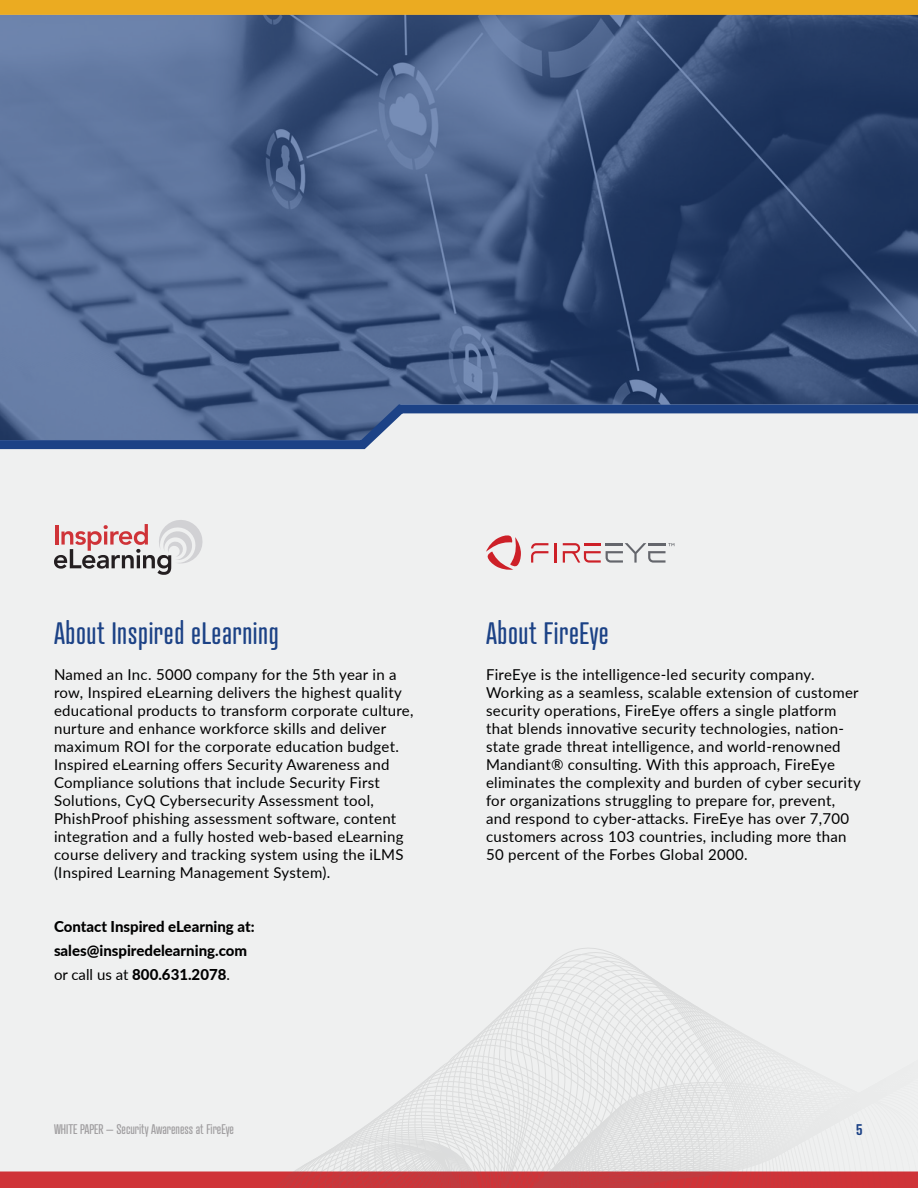
<style>
.page{position:relative;width:918px;height:1188px;background:#fff}
.page>*{position:absolute;margin:0;border:0;box-sizing:border-box;transform-origin:0 0}
.t1{font:30px "Atrament";letter-spacing:.02em;color:#1c4286}
.t2{font:15px/18px "Lato";letter-spacing:.02em;color:#000}
.t3{font:800 15px/24px "Lato";color:#000}
.t4{font:600 15px "Atrament";color:#1c4286}
.t5{font:13.5px "Atrament";color:#9e9c9e}
.s1{font-weight:400}
</style>
<div class="page">
<div style="left:0;top:367px;width:918px;height:821px;background:#eff0f0"></div>
<hr style="left:554px;top:543px;width:2px;height:20px;background:#cd2028">
<svg style="left:531px;top:543px;width:17px;height:20px"></svg>
<svg style="left:486px;top:535px;width:35px;height:35px"></svg>
<svg style="left:563px;top:543px;width:111px;height:20px"></svg>
<div style="left:0;top:1172px;width:918px;height:16px;background:#cf3338"></div>
<div style="left:0;top:0;width:918px;height:15px;background:#ebab21"></div>
<svg style="left:54px;top:520px;width:149px;height:55px"></svg>
<svg style="left:523px;top:978px;width:152px;height:15px"></svg>
<svg style="left:515px;top:993px;width:173px;height:8px"></svg>
<svg style="left:507px;top:1001px;width:192px;height:7px"></svg>
<svg style="left:499px;top:1008px;width:213px;height:8px"></svg>
<svg style="left:490px;top:1016px;width:236px;height:8px"></svg>
<svg style="left:483px;top:1024px;width:255px;height:7px"></svg>
<svg style="left:474px;top:1031px;width:278px;height:8px"></svg>
<svg style="left:466px;top:1039px;width:299px;height:7px"></svg>
<svg style="left:457px;top:1046px;width:315px;height:8px"></svg>
<svg style="left:448px;top:1054px;width:324px;height:8px"></svg>
<svg style="left:439px;top:1062px;width:328px;height:7px"></svg>
<svg style="left:429px;top:1069px;width:341px;height:8px"></svg>
<svg style="left:423px;top:1077px;width:346px;height:5px"></svg>
<svg style="left:302px;top:1082px;width:616px;height:106px"></svg>
<svg style="left:0;top:440px;width:375px;height:10px;background:#335591"></svg>
<svg style="left:0;top:15px;width:918px;height:425px;background:#495f87"></svg>
<p class="t1" style="left:54px;top:615px;width:226px">About Inspired eLearning</p>
<p class="t2" style="left:54px;top:665px;width:361px">Named an Inc. 5000 company for the 5th year in a row, Inspired eLearning delivers the highest quality educational products to transform corporate culture, nurture and enhance workforce skills and deliver maximum ROI for the corporate education budget.<br>Inspired eLearning offers Security Awareness and Compliance solutions that include Security First Solutions, CyQ Cybersecurity Assessment tool, PhishProof phishing assessment software, content integration and a fully hosted web-based eLearning course delivery and tracking system using the iLMS (Inspired Learning Management System).</p>
<p class="t3" style="left:54px;top:914px;width:202px">Contact Inspired eLearning at: sales@inspiredelearning.com <span class="s1">or call us at</span> 800.631.2078<span class="s1">.</span></p>
<p class="t1" style="left:486px;top:615px;width:124px">About FireEye</p>
<p class="t2" style="left:486px;top:665px;width:376px">FireEye is the intelligence-led security company.<br>Working as a seamless, scalable extension of customer security operations, FireEye offers a single platform that blends innovative security technologies, nation&shy;state grade threat intelligence, and world-renowned Mandiant® consulting. With this approach, FireEye eliminates the complexity and burden of cyber security for organizations struggling to prepare for, prevent, and respond to cyber-attacks. FireEye has over 7,700 customers across 103 countries, including more than 50 percent of the Forbes Global 2000.</p>
<p class="t5" style="left:54px;top:1121px;width:182px">WHITE PAPER – Security Awareness at FireEye</p>
<p class="t4" style="left:856px;top:1121px;width:8px">5</p>
</div>
